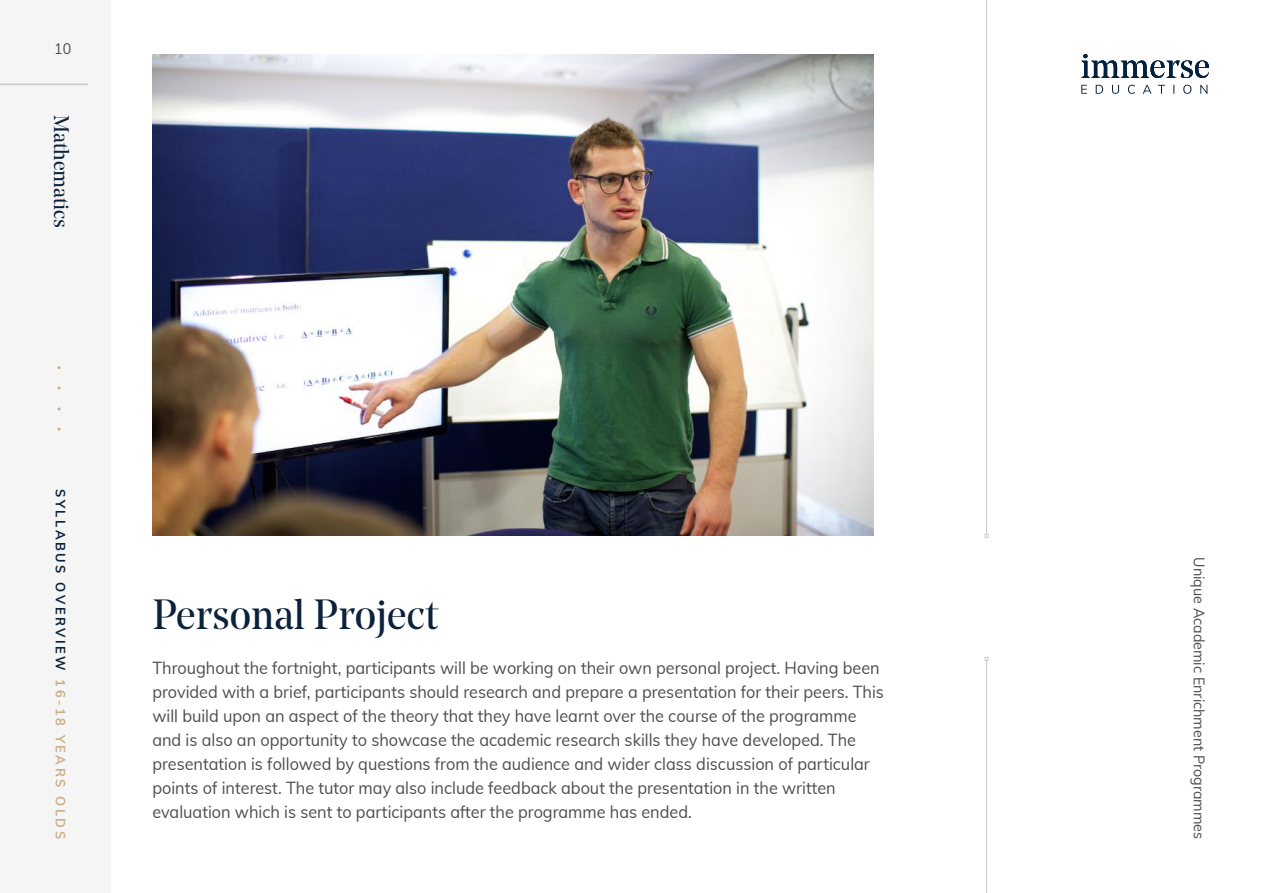
<style>
.page{position:relative;width:1263px;height:893px;background:#fff}
.page>*{position:absolute;margin:0;border:0;box-sizing:border-box;transform-origin:0 0}
.t1{font:42px "Noe Display";color:#0c223b}
.t2{font:21px "Noe Display";color:#0c223b}
.t3{font:17.1px/24px "Muli";color:#4e4b4c;scale:.95 1}
.t4{font:15px "Muli";color:#4e4b4c;scale:.95 1}
.t5{font:700 13.5px "Muli";letter-spacing:.2em;color:#0c223b;scale:.95 1}
.s1{color:#cdaf87}
</style>
<div class="page">
<img style="left:152px;top:54px;width:722px;height:481px">
<hr style="left:986px;top:0;width:1px;height:534px;background:#cbcacb">
<hr style="left:986px;top:660px;width:1px;height:233px;background:#cbcacb">
<svg style="left:1081px;top:54px;width:128px;height:24px"></svg>
<svg style="left:1081px;top:85px;width:126px;height:9px"></svg>
<div style="left:0;top:0;width:111px;height:893px;background:#f6f5f5"></div>
<hr style="left:0;top:84px;width:88px;height:1px;background:#cbcacb">
<p class="t4" style="left:54px;top:38px;width:19px">10</p>
<p class="t2" style="left:75px;top:115px;width:115px;rotate:90deg">Mathematics</p>
<p class="t5" style="left:70px;top:489px;width:370px;rotate:90deg">SYLLABUS OVERVIEW <span class="s1">16-18 YEARS OLDS</span></p>
<h1 class="t1" style="left:152px;top:588px;width:287px">Personal Project</h1>
<p class="t3" style="left:152px;top:655px;width:772px">Throughout the fortnight, participants will be working on their own personal project. Having been provided with a brief, participants should research and prepare a presentation for their peers. This will build upon an aspect of the theory that they have learnt over the course of the programme and is also an opportunity to showcase the academic research skills they have developed. The presentation is followed by questions from the audience and wider class discussion of particular points of interest. The tutor may also include feedback about the presentation in the written evaluation which is sent to participants after the programme has ended.</p>
<p class="t4" style="left:1210px;top:557px;width:298px;rotate:90deg">Unique Academic Enrichment Programmes</p>
</div>
